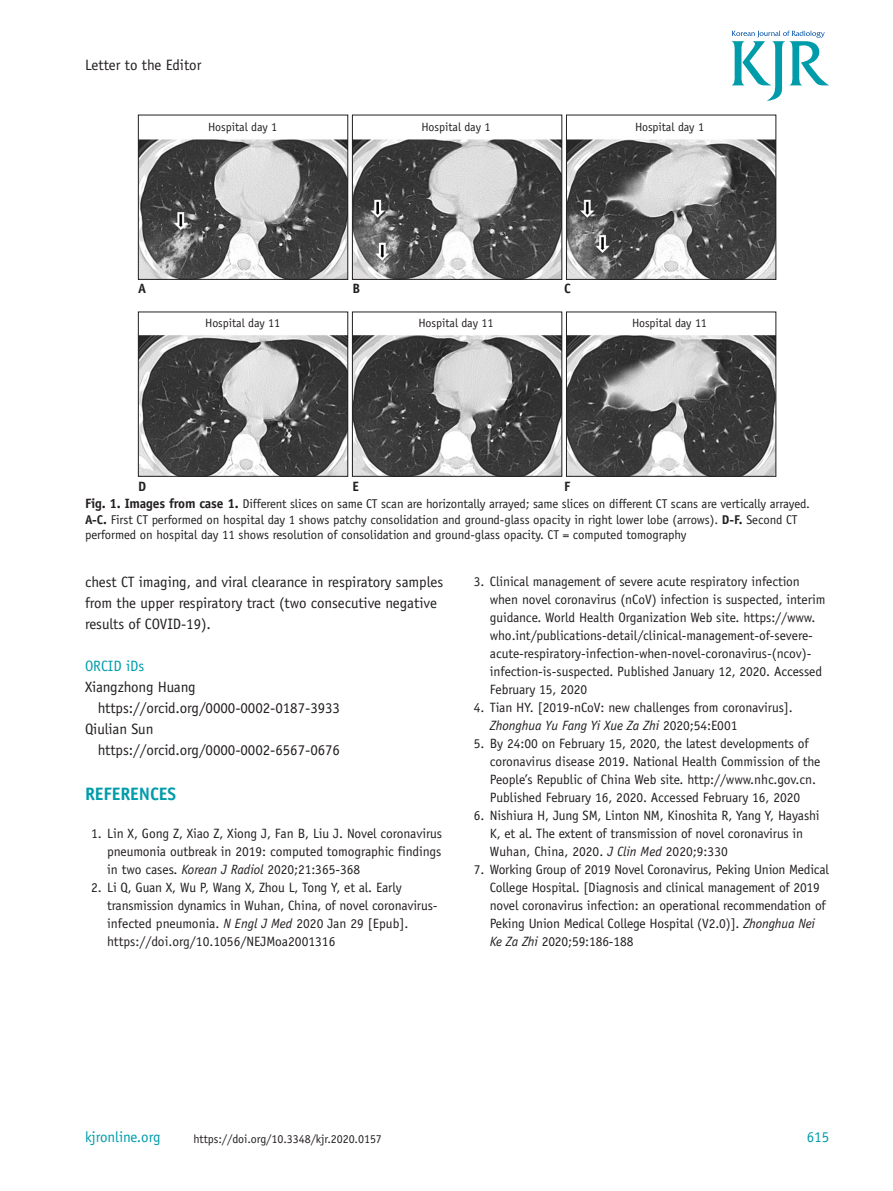
<style>
.page{position:relative;width:893px;height:1191px;background:#fff}
.page>*{position:absolute;margin:0;border:0;box-sizing:border-box;transform-origin:0 0}
.t1{font:700 18px "Officina Sans Std";letter-spacing:-.005em;color:#009caa}
.t2{font:15px/21px "Officina Sans Std";letter-spacing:-.005em;color:#231f20}
.t3{font:15px "Officina Sans Std";letter-spacing:-.005em;color:#009caa}
.t4{font:15px "Officina Sans Std";letter-spacing:-.025em;color:#231f20}
.t5{font:13.5px/18px "Officina Sans Std";letter-spacing:-.005em;color:#231f20}
.t6{font:700 13.5px "Officina Sans Std";color:#231f20}
.t7{font:12.75px/15.6px "Officina Sans Std";letter-spacing:-.005em;color:#231f20}
.t8{font:12px "Officina Sans Std";letter-spacing:-.005em;color:#231f20}
.s1{font-weight:700;font-size:13.5px}
.s2{font-weight:700}
.s3{font-style:italic}
</style>
<div class="page">
<svg style="left:732px;top:31px;width:97px;height:70px"></svg>
<img style="left:140px;top:139px;width:206px;height:138px">
<div style="left:138px;top:115px;width:210px;height:164px;border:1px solid #231f20"></div>
<img style="left:140px;top:335px;width:206px;height:139px">
<div style="left:138px;top:312px;width:210px;height:164px;border:1px solid #231f20"></div>
<img style="left:354px;top:335px;width:206px;height:139px">
<div style="left:352px;top:312px;width:210px;height:164px;border:1px solid #231f20"></div>
<img style="left:568px;top:335px;width:206px;height:139px">
<div style="left:566px;top:312px;width:210px;height:164px;border:1px solid #231f20"></div>
<img style="left:354px;top:139px;width:206px;height:138px">
<div style="left:352px;top:115px;width:210px;height:164px;border:1px solid #231f20"></div>
<img style="left:568px;top:139px;width:206px;height:138px">
<div style="left:566px;top:115px;width:210px;height:164px;border:1px solid #231f20"></div>
<p class="t2" style="left:85px;top:54px;width:118px">Letter to the Editor</p>
<p class="t8" style="left:208px;top:119px;width:70px">Hospital day 1</p>
<p class="t8" style="left:421px;top:119px;width:70px">Hospital day 1</p>
<p class="t8" style="left:635px;top:119px;width:70px">Hospital day 1</p>
<p class="t6" style="left:138px;top:280px;width:10px">A</p>
<p class="t6" style="left:352px;top:280px;width:9px">B</p>
<p class="t6" style="left:564px;top:280px;width:8px">C</p>
<p class="t8" style="left:205px;top:316px;width:76px">Hospital day 11</p>
<p class="t8" style="left:419px;top:316px;width:76px">Hospital day 11</p>
<p class="t8" style="left:632px;top:316px;width:76px">Hospital day 11</p>
<p class="t6" style="left:138px;top:477px;width:10px">D</p>
<p class="t6" style="left:352px;top:477px;width:8px">E</p>
<p class="t6" style="left:564px;top:477px;width:8px">F</p>
<p class="t7" style="left:85px;top:496px;width:726px"><span class="s1">Fig. 1. Images from case 1.</span> Different slices on same CT scan are horizontally arrayed; same slices on different CT scans are vertically arrayed.<br><span class="s2">A-C.</span> First CT performed on hospital day 1 shows patchy consolidation and ground-glass opacity in right lower lobe (arrows). <span class="s2">D-F.</span> Second CT performed on hospital day 11 shows resolution of consolidation and ground-glass opacity. CT = computed tomography</p>
<p class="t2" style="left:85px;top:571px;width:360px">chest CT imaging, and viral clearance in respiratory samples from the upper respiratory tract (two consecutive negative results of COVID-19).</p>
<p class="t3" style="left:85px;top:657px;width:61px">ORCID iDs</p>
<p class="t4" style="left:85px;top:678px;width:112px">Xiangzhong Huang</p>
<p class="t2" style="left:98px;top:697px;width:244px">https://orcid.org/0000-0002-0187-3933</p>
<p class="t2" style="left:85px;top:718px;width:70px">Qiulian Sun</p>
<p class="t2" style="left:98px;top:739px;width:244px">https://orcid.org/0000-0002-6567-0676</p>
<h1 class="t1" style="left:85px;top:782px;width:93px">REFERENCES</h1>
<p class="t5" style="left:107px;top:824px;width:337px;text-align:justify;text-indent:-16px">1. Lin X, Gong Z, Xiao Z, Xiong J, Fan B, Liu J. Novel coronavirus pneumonia outbreak in 2019: computed tomographic findings in two cases. <span class="s3">Korean J Radiol</span> 2020;21:365-368</p>
<p class="t5" style="left:107px;top:878px;width:332px;text-indent:-16px">2. Li Q, Guan X, Wu P, Wang X, Zhou L, Tong Y, et al. Early transmission dynamics in Wuhan, China, of novel coronavirus&shy;infected pneumonia. <span class="s3">N Engl J Med</span> 2020 Jan 29 [Epub]. https://doi.org/10.1056/NEJMoa2001316</p>
<p class="t5" style="left:490px;top:572px;width:337px;text-indent:-16px">3. Clinical management of severe acute respiratory infection when novel coronavirus (nCoV) infection is suspected, interim guidance. World Health Organization Web site. https://www. who.int/publications-detail/clinical-management-of-severe&shy;acute-respiratory-infection-when-novel-coronavirus-(ncov)- infection-is-suspected. Published January 12, 2020. Accessed February 15, 2020</p>
<p class="t5" style="left:490px;top:698px;width:304px;text-indent:-16px">4. Tian HY. [2019-nCoV: new challenges from coronavirus].<br><span class="s3">Zhonghua Yu Fang Yi Xue Za Zhi</span> 2020;54:E001</p>
<p class="t5" style="left:490px;top:734px;width:332px;text-indent:-16px">5. By 24:00 on February 15, 2020, the latest developments of coronavirus disease 2019. National Health Commission of the People’s Republic of China Web site. http://www.nhc.gov.cn.<br>Published February 16, 2020. Accessed February 16, 2020</p>
<p class="t5" style="left:490px;top:806px;width:331px;text-indent:-16px">6. Nishiura H, Jung SM, Linton NM, Kinoshita R, Yang Y, Hayashi<br>K, et al. The extent of transmission of novel coronavirus in<br>Wuhan, China, 2020. <span class="s3">J Clin Med</span> 2020;9:330</p>
<p class="t5" style="left:490px;top:860px;width:341px;text-indent:-16px">7. Working Group of 2019 Novel Coronavirus, Peking Union Medical College Hospital. [Diagnosis and clinical management of 2019 novel coronavirus infection: an operational recommendation of Peking Union Medical College Hospital (V2.0)]. <span class="s3">Zhonghua Nei Ke Za Zhi</span> 2020;59:186-188</p>
<p class="t3" style="left:85px;top:1128px;width:77px">kjronline.org</p>
<p class="t8" style="left:194px;top:1132px;width:190px">https://doi.org/10.3348/kjr.2020.0157</p>
<p class="t3" style="left:807px;top:1128px;width:24px">615</p>
</div>
